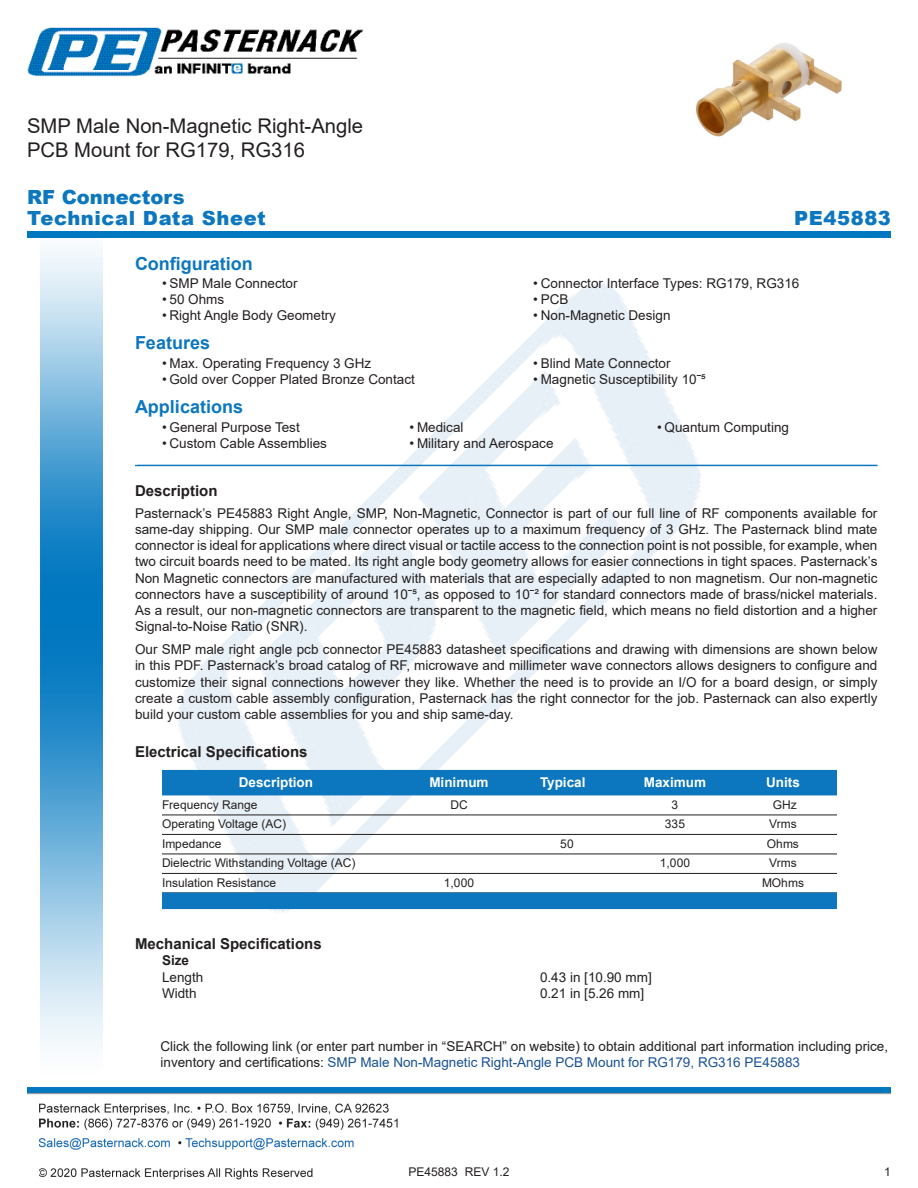
<style>
.page{position:relative;width:918px;height:1188px;background:#fff}
.page>*{position:absolute;margin:0;border:0;box-sizing:border-box;transform-origin:0 0}
.Web_Description_Para{font:20.25px/24.3px "Arial";color:#231f20}
.t1{font:900 19.5px "Arial";letter-spacing:.03em;color:#0c77be}
.t2{font:900 19.5px "Arial";color:#0c77be}
.Head1{font:700 18px "Arial";color:#0c77be}
.Head1-2{font:700 15px "Arial";color:#231f20}
.MarketingDescription{font:13.5px/16.2px "Arial";color:#231f20;text-align:justify}
.Description_and_PN_L{font:13.5px/16.2px "Arial";color:#231f20}
.Specs_Para{font:13.5px "Arial";color:#231f20}
.Table-Header{font:700 13.5px "Arial";color:#fff}
.Head2_after_Head1{font:700 13.5px "Arial";color:#231f20}
.Table-Body{font:12px "Arial";color:#231f20}
.MarketingDescription-2{font:700 7.5px "Arial";color:#fff}
.s1{color:#1a5392}
</style>
<div class="page">
<img style="left:39px;top:1103px;width:359px;height:77px">
<img style="left:102px;top:248px;width:719px;height:722px">
<img style="left:40px;top:237px;width:62px;height:811px">
<img style="left:27px;top:1088px;width:864px;height:7px">
<div style="left:27px;top:231px;width:864px;height:6px;background:#0177c0"></div>
<img style="left:27px;top:27px;width:337px;height:50px">
<hr style="left:135px;top:465px;width:743px;height:1px;background:#0c77be">
<div style="left:162px;top:770px;width:675px;height:25px;background:#0c77be"></div>
<hr style="left:162px;top:815px;width:675px;height:1px;background:#231f20">
<hr style="left:162px;top:834px;width:675px;height:1px;background:#231f20">
<hr style="left:162px;top:854px;width:675px;height:1px;background:#231f20">
<hr style="left:162px;top:873px;width:675px;height:1px;background:#231f20">
<div style="left:162px;top:893px;width:675px;height:16px;background:#0c77be"></div>
<img style="left:696px;top:43px;width:146px;height:94px">
<h1 class="Web_Description_Para" style="left:27px;top:114px;width:338px">SMP Male Non-Magnetic Right-Angle<br>PCB Mount for RG179, RG316</h1>
<p class="t2" style="left:27px;top:183px;width:159px">RF Connectors</p>
<p class="t1" style="left:27px;top:204px;width:240px">Technical Data Sheet</p>
<p class="t1" style="left:794px;top:203px;width:98px">PE45883</p>
<p class="Head1" style="left:135px;top:251px;width:119px">Configuration</p>
<p class="MarketingDescription" style="left:162px;top:275px;width:137px">• SMP Male Connector</p>
<p class="MarketingDescription" style="left:162px;top:291px;width:64px">• 50 Ohms</p>
<p class="MarketingDescription" style="left:162px;top:307px;width:176px">• Right Angle Body Geometry</p>
<p class="Head1" style="left:135px;top:330px;width:77px">Features</p>
<p class="MarketingDescription" style="left:162px;top:355px;width:211px">• Max. Operating Frequency 3 GHz</p>
<p class="MarketingDescription" style="left:162px;top:371px;width:254px">• Gold over Copper Plated Bronze Contact</p>
<p class="MarketingDescription" style="left:533px;top:275px;width:268px">• Connector Interface Types: RG179, RG316</p>
<p class="MarketingDescription" style="left:533px;top:291px;width:37px">• PCB</p>
<p class="MarketingDescription" style="left:533px;top:307px;width:139px">• Non-Magnetic Design</p>
<p class="MarketingDescription" style="left:533px;top:355px;width:139px">• Blind Mate Connector</p>
<p class="MarketingDescription" style="left:533px;top:371px;width:174px">• Magnetic Susceptibility 10ˉ⁵</p>
<p class="Head1" style="left:135px;top:394px;width:110px">Applications</p>
<p class="MarketingDescription" style="left:162px;top:419px;width:139px">• General Purpose Test</p>
<p class="MarketingDescription" style="left:162px;top:436px;width:167px">• Custom Cable Assemblies</p>
<p class="MarketingDescription" style="left:410px;top:419px;width:56px">• Medical</p>
<p class="MarketingDescription" style="left:410px;top:436px;width:146px">• Military and Aerospace</p>
<p class="MarketingDescription" style="left:657px;top:419px;width:134px">• Quantum Computing</p>
<p class="MarketingDescription-2" style="left:135px;top:457px;width:4px">.</p>
<p class="Head1-2" style="left:135px;top:480px;width:84px">Description</p>
<p class="MarketingDescription" style="left:135px;top:505px;width:744px">Pasternack’s PE45883 Right Angle, SMP, Non-Magnetic, Connector is part of our full line of RF components available for same-day shipping. Our SMP male connector operates up to a maximum frequency of 3 GHz. The Pasternack blind mate connector is ideal for applications where direct visual or tactile access to the connection point is not possible, for example, when two circuit boards need to be mated. Its right angle body geometry allows for easier connections in tight spaces. Pasternack’s Non Magnetic connectors are manufactured with materials that are especially adapted to non magnetism. Our non-magnetic connectors have a susceptibility of around 10ˉ⁵, as opposed to 10ˉ² for standard connectors made of brass/nickel materials.<br>As a result, our non-magnetic connectors are transparent to the magnetic field, which means no field distortion and a higher Signal-to-Noise Ratio (SNR).</p>
<p class="MarketingDescription" style="left:135px;top:641px;width:744px">Our SMP male right angle pcb connector PE45883 datasheet specifications and drawing with dimensions are shown below in this PDF. Pasternack’s broad catalog of RF, microwave and millimeter wave connectors allows designers to configure and customize their signal connections however they like. Whether the need is to provide an I/O for a board design, or simply create a custom cable assembly configuration, Pasternack has the right connector for the job. Pasternack can also expertly build your custom cable assemblies for you and ship same-day.</p>
<p class="Head1-2" style="left:135px;top:741px;width:174px">Electrical Specifications</p>
<p class="Table-Header" style="left:239px;top:773px;width:76px">Description</p>
<p class="Table-Header" style="left:429px;top:773px;width:61px">Minimum</p>
<p class="Table-Header" style="left:540px;top:773px;width:47px">Typical</p>
<p class="Table-Header" style="left:644px;top:773px;width:64px">Maximum</p>
<p class="Table-Header" style="left:766px;top:773px;width:35px">Units</p>
<p class="Table-Body" style="left:162px;top:796px;width:97px">Frequency Range</p>
<p class="Table-Body" style="left:450px;top:796px;width:19px">DC</p>
<p class="Table-Body" style="left:672px;top:796px;width:8px">3</p>
<p class="Table-Body" style="left:773px;top:796px;width:25px">GHz</p>
<p class="Table-Body" style="left:162px;top:816px;width:126px">Operating Voltage (AC)</p>
<p class="Table-Body" style="left:665px;top:816px;width:22px">335</p>
<p class="Table-Body" style="left:769px;top:816px;width:29px">Vrms</p>
<p class="Table-Body" style="left:162px;top:835px;width:61px">Impedance</p>
<p class="Table-Body" style="left:560px;top:835px;width:15px">50</p>
<p class="Table-Body" style="left:767px;top:835px;width:34px">Ohms</p>
<p class="Table-Body" style="left:162px;top:855px;width:195px">Dielectric Withstanding Voltage (AC)</p>
<p class="Table-Body" style="left:660px;top:855px;width:32px">1,000</p>
<p class="Table-Body" style="left:769px;top:855px;width:29px">Vrms</p>
<p class="Table-Body" style="left:162px;top:874px;width:116px">Insulation Resistance</p>
<p class="Table-Body" style="left:444px;top:874px;width:32px">1,000</p>
<p class="Table-Body" style="left:762px;top:874px;width:43px">MOhms</p>
<p class="Head1-2" style="left:135px;top:933px;width:188px">Mechanical Specifications</p>
<p class="Head2_after_Head1" style="left:162px;top:951px;width:29px">Size</p>
<p class="Specs_Para" style="left:162px;top:968px;width:43px">Length</p>
<p class="Specs_Para" style="left:540px;top:968px;width:113px">0.43 in [10.90 mm]</p>
<p class="Specs_Para" style="left:162px;top:984px;width:36px">Width</p>
<p class="Specs_Para" style="left:540px;top:984px;width:106px">0.21 in [5.26 mm]</p>
<p class="Description_and_PN_L" style="left:160px;top:1038px;width:729px">Click the following link (or enter part number in “SEARCH” on website) to obtain additional part information including price, inventory and certifications: <span class="s1">SMP Male Non-Magnetic Right-Angle PCB Mount for RG179, RG316 PE45883</span></p>
<p class="Table-Body" style="left:409px;top:1163px;width:102px">PE45883 REV 1.2</p>
<p class="Table-Body" style="left:884px;top:1163px;width:8px">1</p>
</div>
